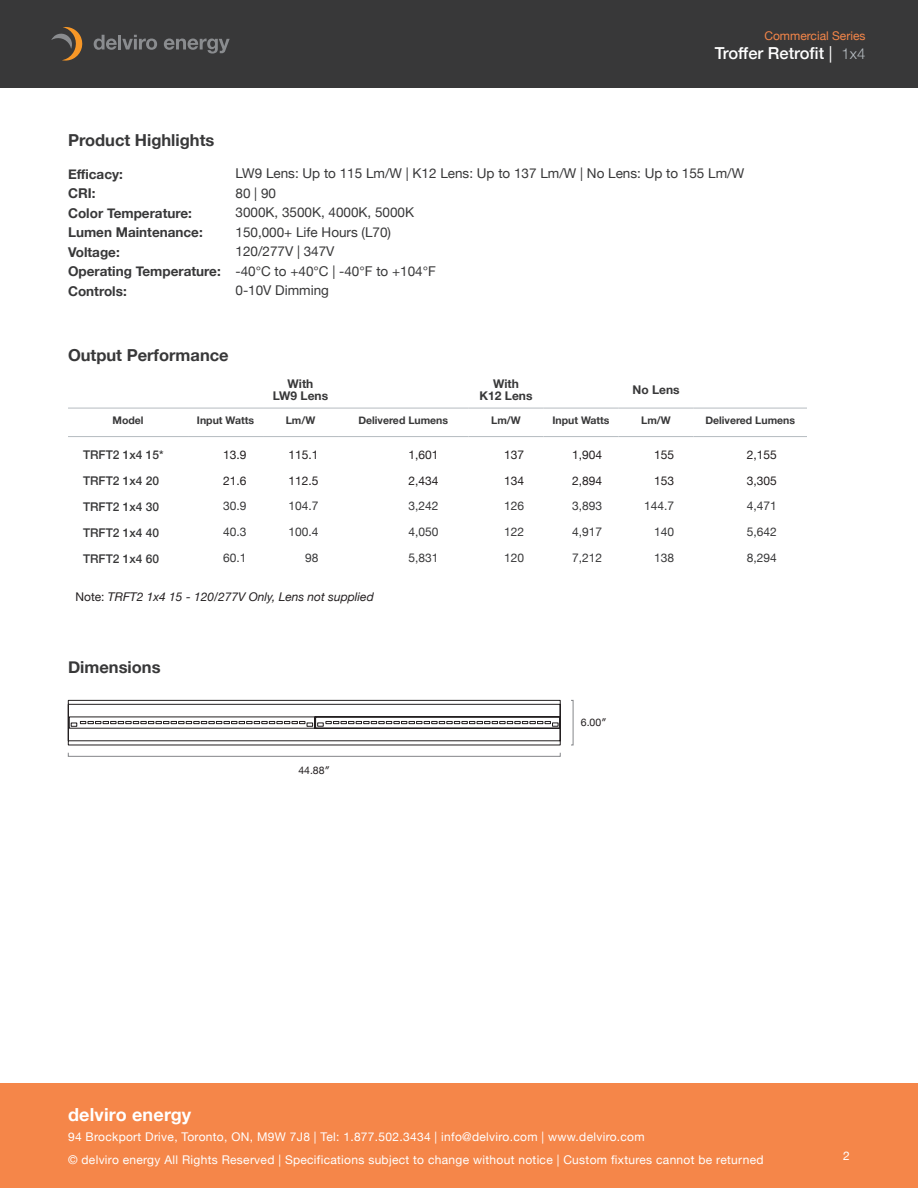
<style>
.page{position:relative;width:918px;height:1188px;background:#fff}
.page>*{position:absolute;margin:0;border:0;box-sizing:border-box;transform-origin:0 0}
.t1{font:700 18px "Helvetica Neue";letter-spacing:.01em;color:#fff}
.t2{font:700 16.5px "Helvetica Neue";color:#383839}
.t3{font:500 16.5px "Helvetica Neue";color:#fff}
.t4{font:13.5px "Helvetica Neue";color:#383839}
.t5{font:700 13.5px "Helvetica Neue";color:#383839}
.t6{font:12px "Helvetica Neue";letter-spacing:.025em;color:#fff}
.table_cell{font:12px "Helvetica Neue";color:#383839}
.table_cell-2{font:12px "Helvetica Neue";color:#231f20}
.table_model_style{font:500 12px "Helvetica Neue";color:#383839}
.DTL_Performance_Styl{font:italic 12px "Helvetica Neue";color:#231f20}
.DTL_Performance_Styl-2{font:700 12px "Helvetica Neue";color:#383839}
.t7{font:12px "Helvetica Neue";color:#f58649}
.DTL_Performance_Styl-3{font:700 10.5px "Helvetica Neue";color:#383839}
.t8{font:10.5px "Helvetica Neue";color:#231f20}
.Content___Left{font:700 10.5px "Helvetica Neue";color:#383839}
.s1{font-weight:400}
.s2{font-weight:300;font-size:15px;color:#b5bbc0}
.s3{font-style:normal}
</style>
<div class="page">
<svg style="left:68px;top:700px;width:493px;height:46px"></svg>
<div style="left:68px;top:752px;width:493px;height:5px;border:1px solid #848689"></div>
<hr style="left:68px;top:408px;width:120px;height:1px;background:#b5bbc0">
<hr style="left:188px;top:408px;width:75px;height:1px;background:#b5bbc0">
<hr style="left:263px;top:408px;width:75px;height:1px;background:#b5bbc0">
<hr style="left:338px;top:408px;width:131px;height:1px;background:#b5bbc0">
<hr style="left:469px;top:408px;width:75px;height:1px;background:#b5bbc0">
<hr style="left:544px;top:408px;width:75px;height:1px;background:#b5bbc0">
<hr style="left:619px;top:408px;width:75px;height:1px;background:#b5bbc0">
<hr style="left:694px;top:408px;width:113px;height:1px;background:#b5bbc0">
<hr style="left:68px;top:436px;width:120px;height:1px;background:#b5bbc0">
<hr style="left:188px;top:436px;width:75px;height:1px;background:#b5bbc0">
<hr style="left:263px;top:436px;width:75px;height:1px;background:#b5bbc0">
<hr style="left:338px;top:436px;width:131px;height:1px;background:#b5bbc0">
<hr style="left:469px;top:436px;width:75px;height:1px;background:#b5bbc0">
<hr style="left:544px;top:436px;width:75px;height:1px;background:#b5bbc0">
<hr style="left:619px;top:436px;width:75px;height:1px;background:#b5bbc0">
<hr style="left:694px;top:436px;width:113px;height:1px;background:#b5bbc0">
<div style="left:0;top:1084px;width:918px;height:104px;background:#f58649"></div>
<div style="left:0;top:0;width:918px;height:88px;background:#383839"></div>
<svg style="left:51px;top:27px;width:32px;height:34px"></svg>
<svg style="left:94px;top:35px;width:63px;height:15px"></svg>
<svg style="left:164px;top:39px;width:66px;height:15px"></svg>
<p class="t2" style="left:68px;top:127px;width:148px">Product Highlights</p>
<p class="t7" style="left:764px;top:27px;width:103px">Commercial Series</p>
<h2 class="t3" style="left:715px;top:40px;width:152px">Troffer Retrofit <span class="s1">|</span> <span class="s2">1x4</span></h2>
<p class="t5" style="left:68px;top:163px;width:56px">Efficacy:</p>
<p class="t4" style="left:235px;top:164px;width:510px">LW9 Lens: Up to 115 Lm/W | K12 Lens: Up to 137 Lm/W | No Lens: Up to 155 Lm/W</p>
<p class="t5" style="left:68px;top:183px;width:29px">CRI:</p>
<p class="t4" style="left:235px;top:183px;width:42px">80 | 90</p>
<p class="t5" style="left:68px;top:202px;width:125px">Color Temperature:</p>
<p class="t4" style="left:235px;top:203px;width:180px">3000K, 3500K, 4000K, 5000K</p>
<p class="t5" style="left:68px;top:222px;width:136px">Lumen Maintenance:</p>
<p class="t4" style="left:235px;top:222px;width:157px">150,000+ Life Hours (L70)</p>
<p class="t5" style="left:68px;top:241px;width:53px">Voltage:</p>
<p class="t4" style="left:235px;top:242px;width:101px">120/277V | 347V</p>
<p class="t5" style="left:68px;top:261px;width:154px">Operating Temperature:</p>
<p class="t4" style="left:235px;top:261px;width:202px">-40°C to +40°C | -40°F to +104°F</p>
<p class="t5" style="left:68px;top:280px;width:60px">Controls:</p>
<p class="t4" style="left:235px;top:281px;width:95px">0-10V Dimming</p>
<p class="t2" style="left:68px;top:342px;width:162px">Output Performance</p>
<p class="DTL_Performance_Styl-2" style="left:288px;top:375px;width:27px">With</p>
<p class="DTL_Performance_Styl-2" style="left:273px;top:387px;width:57px">LW9 Lens</p>
<p class="DTL_Performance_Styl-2" style="left:493px;top:375px;width:27px">With</p>
<p class="DTL_Performance_Styl-2" style="left:480px;top:387px;width:54px">K12 Lens</p>
<p class="DTL_Performance_Styl-2" style="left:632px;top:381px;width:49px">No Lens</p>
<p class="Content___Left" style="left:112px;top:412px;width:33px">Model</p>
<p class="DTL_Performance_Styl-3" style="left:197px;top:412px;width:59px">Input Watts</p>
<p class="DTL_Performance_Styl-3" style="left:286px;top:412px;width:31px">Lm/W</p>
<p class="DTL_Performance_Styl-3" style="left:358px;top:412px;width:91px">Delivered Lumens</p>
<p class="DTL_Performance_Styl-3" style="left:491px;top:412px;width:31px">Lm/W</p>
<p class="DTL_Performance_Styl-3" style="left:552px;top:412px;width:59px">Input Watts</p>
<p class="DTL_Performance_Styl-3" style="left:641px;top:412px;width:31px">Lm/W</p>
<p class="DTL_Performance_Styl-3" style="left:705px;top:412px;width:91px">Delivered Lumens</p>
<p class="table_model_style" style="left:83px;top:446px;width:82px">TRFT2 1x4 15*</p>
<p class="table_cell-2" style="left:223px;top:446px;width:25px">13.9</p>
<p class="table_cell-2" style="left:289px;top:446px;width:32px">115.1</p>
<p class="table_cell-2" style="left:409px;top:446px;width:32px">1,601</p>
<p class="table_cell-2" style="left:504px;top:446px;width:22px">137</p>
<p class="table_cell-2" style="left:572px;top:446px;width:32px">1,904</p>
<p class="table_cell-2" style="left:654px;top:446px;width:22px">155</p>
<p class="table_cell-2" style="left:747px;top:446px;width:32px">2,155</p>
<p class="table_model_style" style="left:83px;top:471px;width:78px">TRFT2 1x4 20</p>
<p class="table_cell-2" style="left:223px;top:472px;width:25px">21.6</p>
<p class="table_cell-2" style="left:289px;top:472px;width:32px">112.5</p>
<p class="table_cell-2" style="left:409px;top:472px;width:32px">2,434</p>
<p class="table_cell-2" style="left:504px;top:472px;width:22px">134</p>
<p class="table_cell-2" style="left:572px;top:472px;width:32px">2,894</p>
<p class="table_cell-2" style="left:654px;top:472px;width:22px">153</p>
<p class="table_cell-2" style="left:747px;top:472px;width:32px">3,305</p>
<p class="table_model_style" style="left:83px;top:497px;width:78px">TRFT2 1x4 30</p>
<p class="table_cell" style="left:223px;top:497px;width:25px">30.9</p>
<p class="table_cell" style="left:289px;top:497px;width:32px">104.7</p>
<p class="table_cell" style="left:409px;top:497px;width:32px">3,242</p>
<p class="table_cell" style="left:504px;top:497px;width:22px">126</p>
<p class="table_cell" style="left:572px;top:497px;width:32px">3,893</p>
<p class="table_cell" style="left:644px;top:497px;width:32px">144.7</p>
<p class="table_cell" style="left:747px;top:497px;width:32px">4,471</p>
<p class="table_model_style" style="left:83px;top:523px;width:78px">TRFT2 1x4 40</p>
<p class="table_cell" style="left:223px;top:524px;width:25px">40.3</p>
<p class="table_cell" style="left:289px;top:524px;width:32px">100.4</p>
<p class="table_cell" style="left:409px;top:524px;width:32px">4,050</p>
<p class="table_cell" style="left:504px;top:524px;width:22px">122</p>
<p class="table_cell" style="left:572px;top:524px;width:32px">4,917</p>
<p class="table_cell" style="left:654px;top:524px;width:22px">140</p>
<p class="table_cell" style="left:747px;top:524px;width:32px">5,642</p>
<p class="table_model_style" style="left:83px;top:549px;width:78px">TRFT2 1x4 60</p>
<p class="table_cell" style="left:223px;top:550px;width:25px">60.1</p>
<p class="table_cell" style="left:305px;top:550px;width:15px">98</p>
<p class="table_cell" style="left:409px;top:550px;width:32px">5,831</p>
<p class="table_cell" style="left:504px;top:550px;width:22px">120</p>
<p class="table_cell" style="left:572px;top:550px;width:32px">7,212</p>
<p class="table_cell" style="left:654px;top:550px;width:22px">138</p>
<p class="table_cell" style="left:747px;top:550px;width:32px">8,294</p>
<p class="DTL_Performance_Styl" style="left:76px;top:588px;width:300px"><span class="s3">Note:</span> TRFT2 1x4 15 - 120/277V Only, Lens not supplied</p>
<p class="t2" style="left:68px;top:654px;width:94px">Dimensions</p>
<p class="t8" style="left:298px;top:763px;width:33px">44.88″</p>
<p class="t8" style="left:581px;top:715px;width:27px">6.00″</p>
<h1 class="t1" style="left:68px;top:1100px;width:125px">delviro energy</h1>
<p class="t6" style="left:68px;top:1151px;width:697px">© delviro energy All Rights Reserved | Specifications subject to change without notice | Custom fixtures cannot be returned</p>
<p class="t6" style="left:68px;top:1128px;width:578px">94 Brockport Drive, Toronto, ON, M9W 7J8 | Tel: 1.877.502.3434 | info@delviro.com | www.delviro.com</p>
<p class="t6" style="left:843px;top:1147px;width:8px">2</p>
</div>
